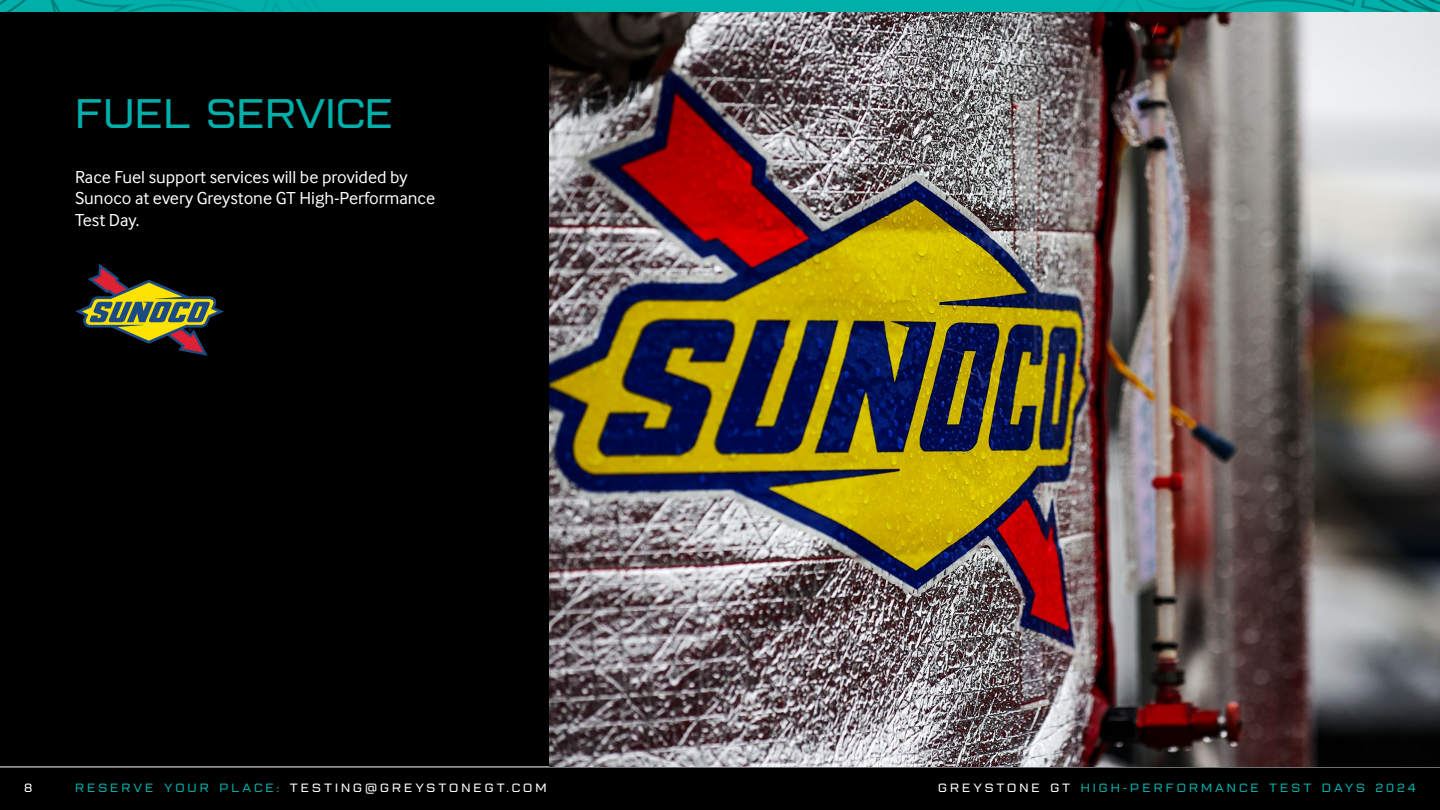
<style>
.page{position:relative;width:1440px;height:810px;background:#fff}
.page>*{position:absolute;margin:0;border:0;box-sizing:border-box;transform-origin:0 0}
.t1{font:41.25px "Lustra Text";color:#00aeaa}
.t2{font:18px/21.6px "Inter Face Corp";color:#fff}
.t3{font:12px "Lustra Text";letter-spacing:.25em;color:#fff}
.t4{font:12px "Lustra Text";letter-spacing:.25em;color:#00aeaa}
.s1{color:#00aeaa}
.s2{color:#fff}
</style>
<div class="page">
<svg style="left:0;top:0;width:365px;height:13px;background:#009c98"></svg>
<svg style="left:1028px;top:0;width:412px;height:13px;background:#09a3a0"></svg>
<div style="left:0;top:13px;width:1440px;height:797px;background:#000"></div>
<hr style="left:0;top:767px;width:1440px;height:1px;background:#fff">
<img style="left:549px;top:13px;width:891px;height:754px">
<svg style="left:75px;top:264px;width:149px;height:92px"></svg>
<h1 class="t1" style="left:75px;top:88px;width:320px">FUEL SERVICE</h1>
<p class="t2" style="left:75px;top:166px;width:362px">Race Fuel support services will be provided by<br>Sunoco at every Greystone GT High-Performance<br>Test Day.</p>
<p class="t3" style="left:24px;top:780px;width:10px">8</p>
<p class="t3" style="left:75px;top:780px;width:473px"><span class="s1">RESERVE YOUR PLACE:</span> TESTING@GREYSTONEGT.COM</p>
<p class="t4" style="left:938px;top:780px;width:479px"><span class="s2">GREYSTONE GT</span> HIGH-PERFORMANCE TEST DAYS 2024</p>
</div>
